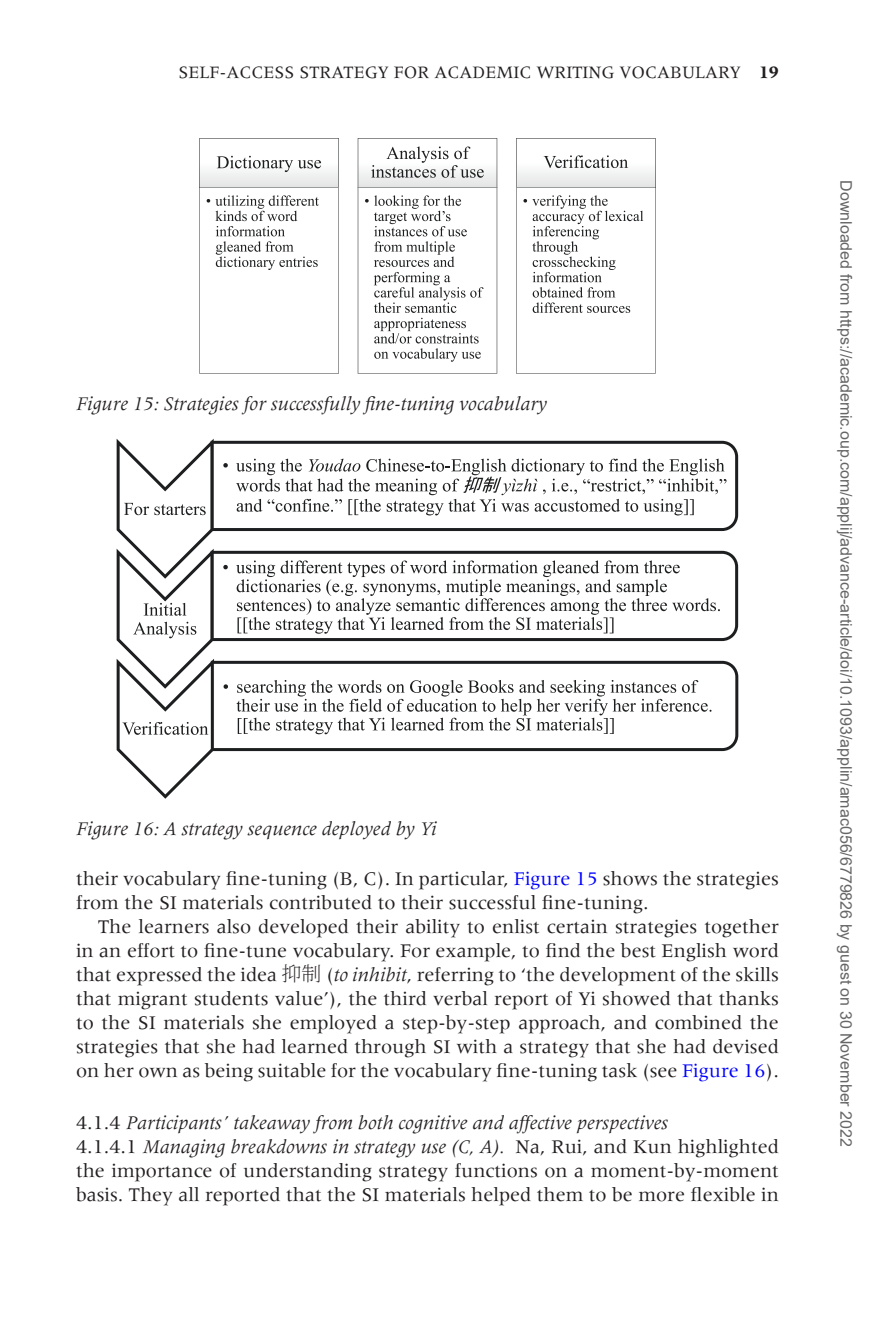
<style>
.page{position:relative;width:885px;height:1327px;background:#fff}
.page>*{position:absolute;margin:0;border:0;box-sizing:border-box;transform-origin:0 0}
.TextInd{font:20px/24px "Meridien LT Std";color:#231f20}
.HeadD_HeadC{font:20px/24px "Meridien LT Std";color:#231f20;text-align:justify}
.FigCapt{font:italic 20px "Meridien LT Std";color:#231f20}
.HeadC{font:italic 20px "Meridien LT Std";color:#231f20}
.t1{font:18px "Meridien LT Std";color:#231f20}
.t2{font:16px "Arial";color:#666}
.s1{font-weight:700}
.s2{color:#00f}
.s3{font-family:"Noto Serif SC";font-weight:200}
.s4{font-style:italic}
.s5{font-style:normal}
</style>
<div class="page">
<svg style="left:199px;top:138px;width:140px;height:236px"></svg>
<svg style="left:358px;top:138px;width:139px;height:236px"></svg>
<svg style="left:516px;top:138px;width:139px;height:236px"></svg>
<svg style="left:117px;top:439px;width:619px;height:360px"></svg>
<p class="t1" style="left:178px;top:62px;width:602px">SELF-ACCESS STRATEGY FOR ACADEMIC WRITING VOCABULARY <span class="s1">19</span></p>
<p class="FigCapt" style="left:76px;top:393px;width:472px">Figure 15: Strategies for successfully fine-tuning vocabulary</p>
<p class="FigCapt" style="left:76px;top:818px;width:362px">Figure 16: A strategy sequence deployed by Yi</p>
<p class="TextInd" style="left:76px;top:866px;width:704px">their vocabulary fine-tuning (B, C). In particular, <span class="s2">Figure 15</span> shows the strategies from the SI materials contributed to their successful fine-tuning.</p>
<p class="TextInd" style="left:76px;top:914px;width:704px;text-align:justify;text-indent:22px">The learners also developed their ability to enlist certain strategies together in an effort to fine-tune vocabulary. For example, to find the best English word that expressed the idea <span class="s3">抑制</span> (<span class="s4">to inhibit</span>, referring to ‘the development of the skills that migrant students value’), the third verbal report of Yi showed that thanks to the SI materials she employed a step-by-step approach, and combined the strategies that she had learned through SI with a strategy that she had devised on her own as being suitable for the vocabulary fine-tuning task (see <span class="s2">Figure 16</span>).</p>
<h4 class="HeadC" style="left:76px;top:1112px;width:593px"><span class="s5">4.1.4</span> Participants’ takeaway from both cognitive and affective perspectives</h4>
<h5 class="HeadD_HeadC" style="left:76px;top:1134px;width:704px">4.1.4.1 <span class="s4">Managing breakdowns in strategy use (C, A).</span> Na, Rui, and Kun highlighted the importance of understanding strategy functions on a moment-by-moment basis. They all reported that the SI materials helped them to be more flexible in</h5>
<p class="t2" style="left:852px;top:180px;width:968px;rotate:90deg">Downloaded from https://academic.oup.com/applij/advance-article/doi/10.1093/applin/amac056/6779826 by guest on 30 November 2022</p>
</div>
